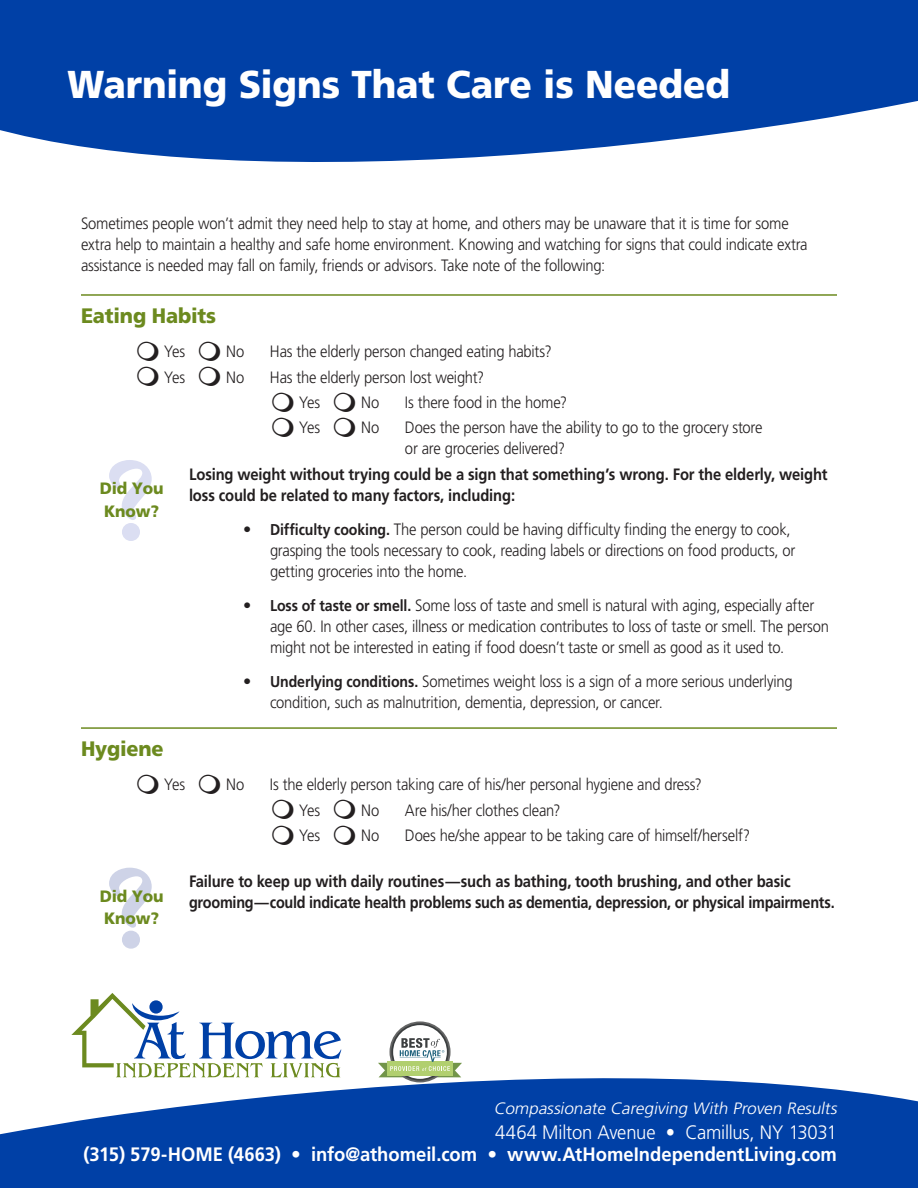
<style>
.page{position:relative;width:918px;height:1188px;background:#fff}
.page>*{position:absolute;margin:0;border:0;box-sizing:border-box;transform-origin:0 0}
.t1{font:900 38.85px "Frutiger";letter-spacing:-.005em;color:#fff;scale:.95 1}
.Subtitle_14_-_Rule_A{font:900 20.85px "Frutiger";letter-spacing:-.01em;color:#6c8a1f;scale:.95 1}
.t2{font:700 19.5px "Frutiger";color:#fff;scale:.95 1}
.t3{font:300 19.5px "Frutiger";letter-spacing:-.015em;color:#fff;scale:.95 1}
.Body_Text-Indent_Did{font:300 16.5px/20.9px "Frutiger";letter-spacing:-.015em;color:#231f20}
.Body_Text_Y_N_Questi{font:300 16.5px/20.9px "Frutiger";letter-spacing:-.015em;color:#231f20;scale:.9 1}
.Body_Text_Did_You_Kn{font:700 16.5px/20.9px "Frutiger";letter-spacing:-.01em;color:#231f20;scale:.9 1}
.Body_Text{font:300 16.5px/20.9px "Frutiger";letter-spacing:-.015em;color:#231f20;scale:.9 1}
.t4{font:italic 300 16.5px "Frutiger";color:#fff;scale:1.05 1}
.t5{font:900 16.5px/22.4px "Frutiger";letter-spacing:-.01em;color:#6c8a1f;scale:.95 1}
.s1{font-weight:700;font-size:15.75px}
</style>
<div class="page">
<div style="left:0;top:0;width:918px;height:50px;background:#0040a6"></div>
<svg style="left:0;top:50px;width:918px;height:112px;background:#265db3"></svg>
<svg style="left:0;top:1049px;width:918px;height:139px;fill:#0040a6"></svg>
<hr style="left:81px;top:294px;width:756px;height:2px;background:#6c8a1f">
<hr style="left:81px;top:727px;width:756px;height:2px;background:#6c8a1f">
<svg style="left:109px;top:460px;width:43px;height:81px"></svg>
<svg style="left:109px;top:867px;width:43px;height:82px"></svg>
<svg style="left:71px;top:993px;width:270px;height:85px"></svg>
<svg style="left:390px;top:1021px;width:61px;height:61px"></svg>
<svg style="left:391px;top:1023px;width:58px;height:58px"></svg>
<div style="left:393px;top:1025px;width:54px;height:54px;background:#fff;border-radius:50%"></div>
<svg style="left:378px;top:1030px;width:84px;height:47px"></svg>
<div style="left:412px;top:1029px;width:17px;height:7px;background:#fff"></div>
<p class="t1" style="left:68px;top:61px;width:699px">Warning Signs That Care is Needed</p>
<p class="Body_Text" style="left:81px;top:213px;width:809px">Sometimes people won’t admit they need help to stay at home, and others may be unaware that it is time for some extra help to maintain a healthy and safe home environment. Knowing and watching for signs that could indicate extra assistance is needed may fall on family, friends or advisors. Take note of the following:</p>
<p class="Subtitle_14_-_Rule_A" style="left:81px;top:303px;width:144px">Eating Habits</p>
<p class="Body_Text_Y_N_Questi" style="left:164px;top:341px;width:25px">Yes</p>
<p class="Body_Text_Y_N_Questi" style="left:226px;top:341px;width:22px">No</p>
<p class="Body_Text_Y_N_Questi" style="left:270px;top:341px;width:315px">Has the elderly person changed eating habits?</p>
<p class="Body_Text_Y_N_Questi" style="left:164px;top:366px;width:25px">Yes</p>
<p class="Body_Text_Y_N_Questi" style="left:226px;top:366px;width:22px">No</p>
<p class="Body_Text_Y_N_Questi" style="left:270px;top:366px;width:240px">Has the elderly person lost weight?</p>
<p class="Body_Text_Y_N_Questi" style="left:299px;top:392px;width:25px">Yes</p>
<p class="Body_Text_Y_N_Questi" style="left:361px;top:392px;width:22px">No</p>
<p class="Body_Text_Y_N_Questi" style="left:405px;top:392px;width:182px">Is there food in the home?</p>
<p class="Body_Text_Y_N_Questi" style="left:299px;top:417px;width:25px">Yes</p>
<p class="Body_Text_Y_N_Questi" style="left:361px;top:417px;width:22px">No</p>
<p class="Body_Text_Y_N_Questi" style="left:405px;top:417px;width:399px">Does the person have the ability to go to the grocery store or are groceries delivered?</p>
<p class="t5" style="left:100px;top:477px;width:69px">Did You<br>Know?</p>
<p class="Body_Text_Did_You_Kn" style="left:189px;top:463px;width:711px">Losing weight without trying could be a sign that something’s wrong. For the elderly, weight loss could be related to many factors, including:</p>
<p class="Body_Text-Indent_Did" style="left:270px;top:519px;width:527px;text-indent:-27px">• <span class="s1">Difficulty cooking.</span> The person could be having difficulty finding the energy to cook, grasping the tools necessary to cook, reading labels or directions on food products, or getting groceries into the home.</p>
<p class="Body_Text-Indent_Did" style="left:270px;top:595px;width:561px;text-indent:-27px">• <span class="s1">Loss of taste or smell.</span> Some loss of taste and smell is natural with aging, especially after age 60. In other cases, illness or medication contributes to loss of taste or smell. The person might not be interested in eating if food doesn’t taste or smell as good as it used to.</p>
<p class="Body_Text-Indent_Did" style="left:270px;top:671px;width:524px;text-indent:-27px">• <span class="s1">Underlying conditions.</span> Sometimes weight loss is a sign of a more serious underlying condition, such as malnutrition, dementia, depression, or cancer.</p>
<p class="Subtitle_14_-_Rule_A" style="left:81px;top:736px;width:89px">Hygiene</p>
<p class="Body_Text_Y_N_Questi" style="left:164px;top:774px;width:25px">Yes</p>
<p class="Body_Text_Y_N_Questi" style="left:226px;top:774px;width:22px">No</p>
<p class="Body_Text_Y_N_Questi" style="left:270px;top:774px;width:482px">Is the elderly person taking care of his/her personal hygiene and dress?</p>
<p class="Body_Text_Y_N_Questi" style="left:299px;top:799px;width:25px">Yes</p>
<p class="Body_Text_Y_N_Questi" style="left:361px;top:799px;width:22px">No</p>
<p class="Body_Text_Y_N_Questi" style="left:405px;top:799px;width:174px">Are his/her clothes clean?</p>
<p class="Body_Text_Y_N_Questi" style="left:299px;top:825px;width:25px">Yes</p>
<p class="Body_Text_Y_N_Questi" style="left:361px;top:825px;width:22px">No</p>
<p class="Body_Text_Y_N_Questi" style="left:405px;top:825px;width:385px">Does he/she appear to be taking care of himself/herself?</p>
<p class="t5" style="left:100px;top:885px;width:69px">Did You<br>Know?</p>
<p class="Body_Text_Did_You_Kn" style="left:189px;top:871px;width:719px">Failure to keep up with daily routines—such as bathing, tooth brushing, and other basic grooming—could indicate health problems such as dementia, depression, or physical impairments.</p>
<p class="t4" style="left:494px;top:1099px;width:331px">Compassionate Caregiving With Proven Results</p>
<p class="t3" style="left:495px;top:1122px;width:361px">4464 Milton Avenue • Camillus, NY 13031</p>
<p class="t2" style="left:84px;top:1143px;width:795px">(315) 579-HOME (4663) • info@athomeil.com • www.AtHomeIndependentLiving.com</p>
</div>
